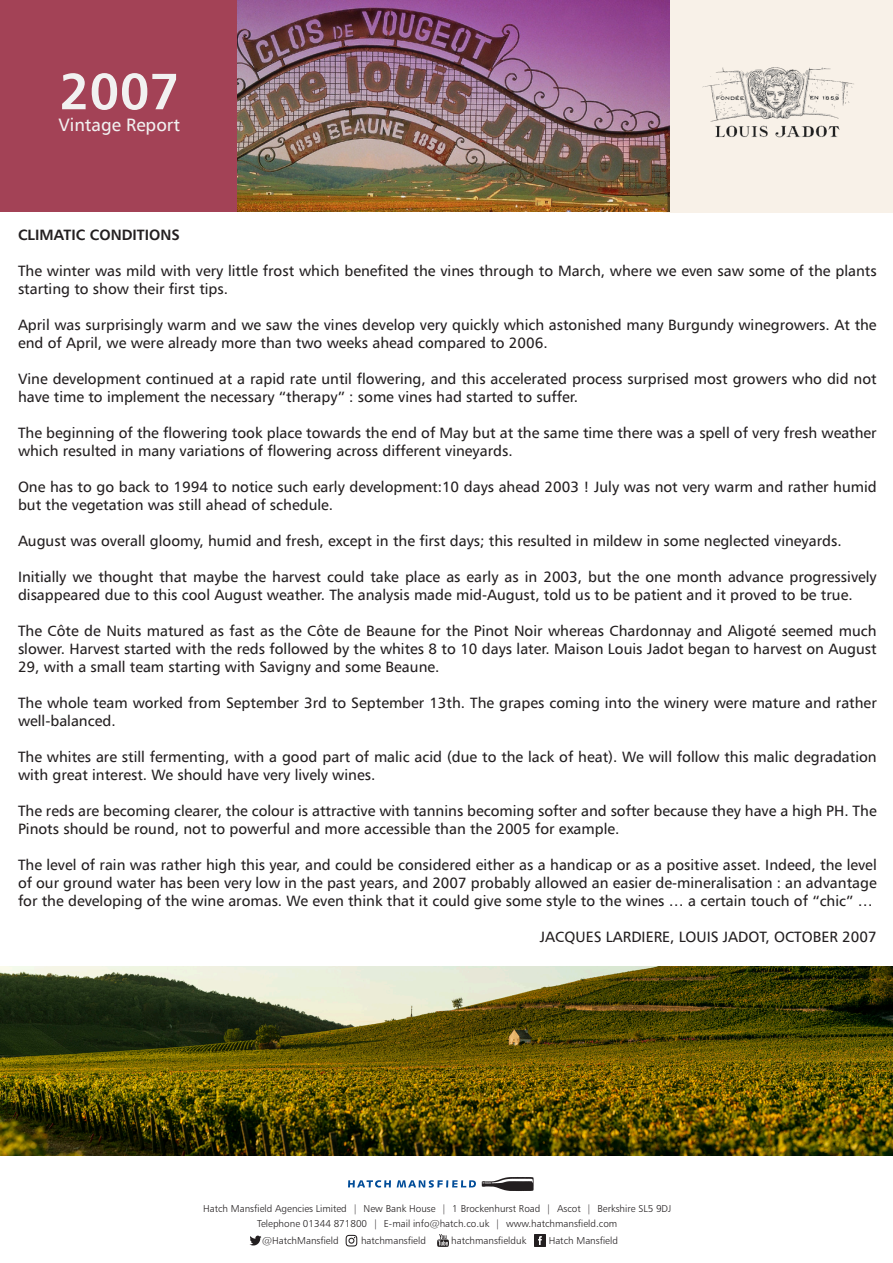
<style>
.page{position:relative;width:893px;height:1263px;background:#fff}
.page>*{position:absolute;margin:0;border:0;box-sizing:border-box;transform-origin:0 0}
.t1{font:700 51px "Humanist 777 BT";color:#f1f1f1}
.t2{font:18px "Humanist 777 BT";color:#f1f1f1}
.t3{font:15px/18px "Humanist 777 BT";color:#231f20}
.t4{font:700 15px "Humanist 777 BT";color:#231f20}
.t5{font:10.05px/14.7px "Humanist 777 BT Light B";color:#231f20;text-align:center}
</style>
<div class="page">
<div style="left:0;top:0;width:238px;height:211px;background:#a34256"></div>
<div style="left:664px;top:0;width:229px;height:212px;background:#f8f1e8"></div>
<img style="left:238px;top:0;width:431px;height:212px">
<svg style="left:482px;top:1177px;width:52px;height:14px"></svg>
<svg style="left:397px;top:1180px;width:79px;height:7px"></svg>
<svg style="left:348px;top:1180px;width:43px;height:7px"></svg>
<svg style="left:249px;top:1235px;width:12px;height:11px"></svg>
<svg style="left:346px;top:1235px;width:11px;height:11px"></svg>
<svg style="left:438px;top:1235px;width:10px;height:11px"></svg>
<svg style="left:534px;top:1235px;width:12px;height:11px"></svg>
<img style="left:702px;top:67px;width:152px;height:71px">
<img style="left:0;top:966px;width:893px;height:189px">
<p class="t1" style="left:59px;top:59px;width:122px">2007</p>
<p class="t2" style="left:58px;top:113px;width:123px">Vintage Report</p>
<p class="t4" style="left:18px;top:225px;width:163px">CLIMATIC CONDITIONS</p>
<p class="t3" style="left:18px;top:261px;width:860px">The winter was mild with very little frost which benefited the vines through to March, where we even saw some of the plants starting to show their first tips.</p>
<p class="t3" style="left:18px;top:315px;width:860px">April was surprisingly warm and we saw the vines develop very quickly which astonished many Burgundy winegrowers. At the end of April, we were already more than two weeks ahead compared to 2006.</p>
<p class="t3" style="left:18px;top:369px;width:860px">Vine development continued at a rapid rate until flowering, and this accelerated process surprised most growers who did not have time to implement the necessary “therapy” : some vines had started to suffer.</p>
<p class="t3" style="left:18px;top:423px;width:860px">The beginning of the flowering took place towards the end of May but at the same time there was a spell of very fresh weather which resulted in many variations of flowering across different vineyards.</p>
<p class="t3" style="left:18px;top:477px;width:860px">One has to go back to 1994 to notice such early development:10 days ahead 2003 ! July was not very warm and rather humid but the vegetation was still ahead of schedule.</p>
<p class="t3" style="left:18px;top:531px;width:825px">August was overall gloomy, humid and fresh, except in the first days; this resulted in mildew in some neglected vineyards.</p>
<p class="t3" style="left:18px;top:567px;width:860px">Initially we thought that maybe the harvest could take place as early as in 2003, but the one month advance progressively disappeared due to this cool August weather. The analysis made mid-August, told us to be patient and it proved to be true.</p>
<p class="t3" style="left:18px;top:621px;width:860px;text-align:justify">The Côte de Nuits matured as fast as the Côte de Beaune for the Pinot Noir whereas Chardonnay and Aligoté seemed much slower. Harvest started with the reds followed by the whites 8 to 10 days later. Maison Louis Jadot began to harvest on August 29, with a small team starting with Savigny and some Beaune.</p>
<p class="t3" style="left:18px;top:693px;width:860px">The whole team worked from September 3rd to September 13th. The grapes coming into the winery were mature and rather well-balanced.</p>
<p class="t3" style="left:18px;top:747px;width:860px">The whites are still fermenting, with a good part of malic acid (due to the lack of heat). We will follow this malic degradation with great interest. We should have very lively wines.</p>
<p class="t3" style="left:18px;top:801px;width:860px">The reds are becoming clearer, the colour is attractive with tannins becoming softer and softer because they have a high PH. The<br>Pinots should be round, not to powerful and more accessible than the 2005 for example.</p>
<p class="t3" style="left:18px;top:855px;width:860px;text-align:justify">The level of rain was rather high this year, and could be considered either as a handicap or as a positive asset. Indeed, the level of our ground water has been very low in the past years, and 2007 probably allowed an easier de-mineralisation : an advantage for the developing of the wine aromas. We even think that it could give some style to the wines … a certain touch of “chic” …</p>
<p class="t3" style="left:540px;top:927px;width:338px">JACQUES LARDIERE, LOUIS JADOT, OCTOBER 2007</p>
<p class="t5" style="left:203px;top:1201px;width:470px">Hatch Mansfield Agencies Limited | New Bank House | 1 Brockenhurst Road | Ascot | Berkshire SL5 9DJ<br>Telephone 01344 871800 | E-mail info@hatch.co.uk | www.hatchmansfield.com</p>
<p class="t5" style="left:262px;top:1233px;width:78px">@HatchMansfield</p>
<p class="t5" style="left:361px;top:1233px;width:66px">hatchmansfield</p>
<p class="t5" style="left:451px;top:1233px;width:77px">hatchmansfielduk</p>
<p class="t5" style="left:549px;top:1233px;width:71px">Hatch Mansfield</p>
</div>
